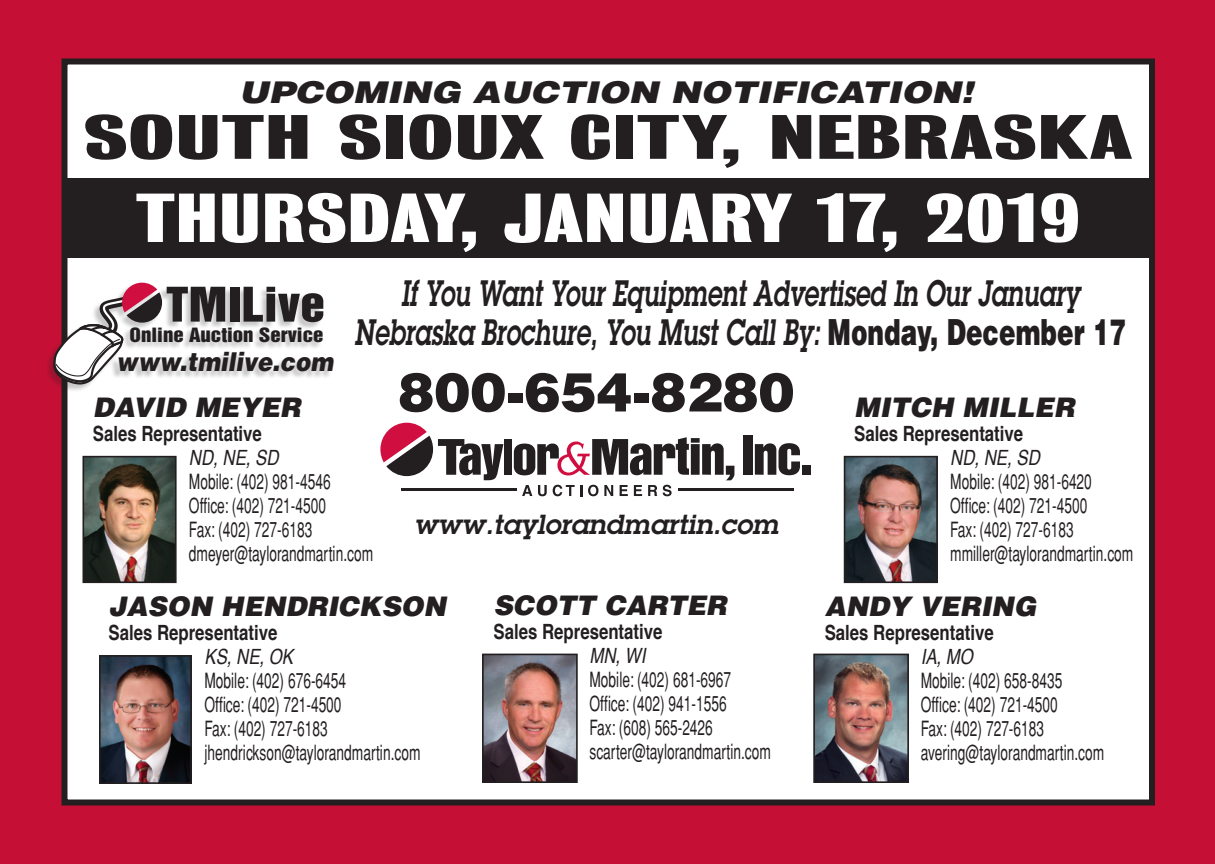
<style>
.page{position:relative;width:1215px;height:864px;background:#c60f35}
.page>*{position:absolute;margin:0;border:0;box-sizing:border-box;transform-origin:0 0}
.t1{font:63px "Bureau Grotesque One Seven";color:#fff;scale:1.5 1}
.t2{font:57px "Bureau Grotesque One Seven";color:#231f20;scale:1.8 1}
.t3{font:900 54px "Helvetica";color:#231f20}
.t4{font:43.5px "Helvetica Inserat";color:#231f20;scale:1.15 1}
.t5{font:italic 600 36px/39px "Lubalin Graph";color:#231f20;text-align:center;scale:.69 1}
.t6{font:italic 900 30px "Helvetica";color:#231f20;scale:1.2 1}
.t7{font:italic 900 27px "Helvetica";color:#231f20}
.t8{font:italic 600 27px "Lubalin Graph";color:#231f20}
.t9{font:italic 900 26.1px "Helvetica";color:#231f20;scale:.88 1}
.t10{font:condensed 21px/24px "Helvetica";color:#231f20;scale:.8 1}
.t11{font:700 21px "Helvetica";color:#231f20;scale:.8 1}
.t12{font:italic 21px "Helvetica";color:#231f20;scale:.8 1}
.t13{font:18px "Helvetica Inserat";color:#231f20;scale:1.15 1}
.s1{font-family:"Helvetica";font-weight:900;font-style:normal}
</style>
<div class="page">
<div style="left:64px;top:62px;width:1088px;height:740px;background:#fff"></div>
<div style="left:62px;top:58px;width:1093px;height:748px;border:6px solid #231f20"></div>
<div style="left:64px;top:178px;width:1088px;height:79px;background:#231f20"></div>
<img style="left:102px;top:658px;width:87px;height:123px">
<div style="left:99px;top:655px;width:93px;height:129px;border:2px solid #231f20"></div>
<div style="left:504px;top:439px;width:8px;height:36px;background:#231f20"></div>
<svg style="left:514px;top:437px;width:175px;height:38px"></svg>
<div style="left:743px;top:435px;width:10px;height:40px;background:#231f20"></div>
<div style="left:802px;top:466px;width:9px;height:9px;background:#231f20"></div>
<div style="left:691px;top:444px;width:9px;height:31px;background:#231f20"></div>
<div style="left:691px;top:438px;width:9px;height:5px;background:#231f20"></div>
<svg style="left:702px;top:443px;width:32px;height:37px"></svg>
<svg style="left:755px;top:443px;width:45px;height:32px"></svg>
<svg style="left:380px;top:423px;width:123px;height:57px"></svg>
<svg style="left:522px;top:485px;width:10px;height:11px"></svg>
<svg style="left:538px;top:485px;width:9px;height:11px"></svg>
<svg style="left:553px;top:485px;width:29px;height:11px"></svg>
<svg style="left:588px;top:485px;width:10px;height:11px"></svg>
<svg style="left:604px;top:485px;width:9px;height:11px"></svg>
<svg style="left:620px;top:485px;width:8px;height:11px"></svg>
<svg style="left:634px;top:485px;width:8px;height:11px"></svg>
<svg style="left:648px;top:485px;width:9px;height:11px"></svg>
<svg style="left:663px;top:485px;width:9px;height:11px"></svg>
<hr style="left:678px;top:488px;width:116px;height:3px;background:#231f20">
<hr style="left:401px;top:488px;width:115px;height:3px;background:#231f20">
<img style="left:847px;top:459px;width:88px;height:121px">
<div style="left:844px;top:456px;width:94px;height:127px;border:2px solid #231f20"></div>
<img style="left:485px;top:657px;width:90px;height:123px">
<div style="left:482px;top:654px;width:96px;height:129px;border:2px solid #231f20"></div>
<div style="left:46px;top:284px;width:286px;height:109px;background:#231f20;opacity:.25"></div>
<svg style="left:53px;top:282px;width:109px;height:103px"></svg>
<img style="left:816px;top:657px;width:90px;height:123px">
<div style="left:813px;top:654px;width:96px;height:129px;border:2px solid #231f20"></div>
<img style="left:86px;top:459px;width:88px;height:121px">
<div style="left:83px;top:456px;width:94px;height:127px;border:2px solid #231f20"></div>
<h3 class="t6" style="left:239px;top:73px;width:614px">UPCOMING AUCTION NOTIFICATION!</h3>
<h2 class="t2" style="left:82px;top:106px;width:585px">SOUTH SIOUX CITY, NEBRASKA</h2>
<h1 class="t1" style="left:136px;top:183px;width:631px">THURSDAY, JANUARY 17, 2019</h1>
<h3 class="t5" style="left:355px;top:273px;width:1120px">If You Want Your Equipment Advertised In Our January<br>Nebraska Brochure, You Must Call By: <span class="s1">Monday, December 17</span></h3>
<h3 class="t4" style="left:166px;top:279px;width:140px">TMILive</h3>
<p class="t9" style="left:116px;top:345px;width:248px">www.tmilive.com</p>
<p class="t13" style="left:130px;top:325px;width:170px">Online Auction Service</p>
<h3 class="t3" style="left:398px;top:357px;width:398px">800-654-8280</h3>
<p class="t7" style="left:854px;top:389px;width:222px">MITCH MILLER</p>
<p class="t11" style="left:854px;top:416px;width:213px">Sales Representative</p>
<p class="t12" style="left:950px;top:441px;width:114px">ND, NE, SD</p>
<p class="t10" style="left:950px;top:469px;width:230px">Mobile: (402) 981-6420<br>Office: (402) 721-4500<br>Fax: (402) 727-6183 mmiller@taylorandmartin.com</p>
<p class="t7" style="left:93px;top:389px;width:210px">DAVID MEYER</p>
<p class="t11" style="left:93px;top:416px;width:213px">Sales Representative</p>
<p class="t12" style="left:189px;top:441px;width:114px">ND, NE, SD</p>
<p class="t10" style="left:189px;top:469px;width:232px">Mobile: (402) 981-4546<br>Office: (402) 721-4500<br>Fax: (402) 727-6183 dmeyer@taylorandmartin.com</p>
<p class="t8" style="left:414px;top:507px;width:366px">www.taylorandmartin.com</p>
<p class="t7" style="left:108px;top:589px;width:339px">JASON HENDRICKSON</p>
<p class="t11" style="left:108px;top:616px;width:213px">Sales Representative</p>
<p class="t12" style="left:204px;top:640px;width:112px">KS, NE, OK</p>
<p class="t10" style="left:204px;top:668px;width:272px">Mobile: (402) 676-6454<br>Office: (402) 721-4500<br>Fax: (402) 727-6183 jhendrickson@taylorandmartin.com</p>
<p class="t7" style="left:494px;top:588px;width:235px">SCOTT CARTER</p>
<p class="t11" style="left:494px;top:615px;width:213px">Sales Representative</p>
<p class="t12" style="left:589px;top:639px;width:71px">MN, WI</p>
<p class="t10" style="left:589px;top:667px;width:228px">Mobile: (402) 681-6967<br>Office: (402) 941-1556<br>Fax: (608) 565-2426 scarter@taylorandmartin.com</p>
<p class="t7" style="left:825px;top:588px;width:213px">ANDY VERING</p>
<p class="t11" style="left:825px;top:615px;width:213px">Sales Representative</p>
<p class="t12" style="left:921px;top:640px;width:67px">IA, MO</p>
<p class="t10" style="left:921px;top:668px;width:231px">Mobile: (402) 658-8435<br>Office: (402) 721-4500<br>Fax: (402) 727-6183 avering@taylorandmartin.com</p>
</div>
